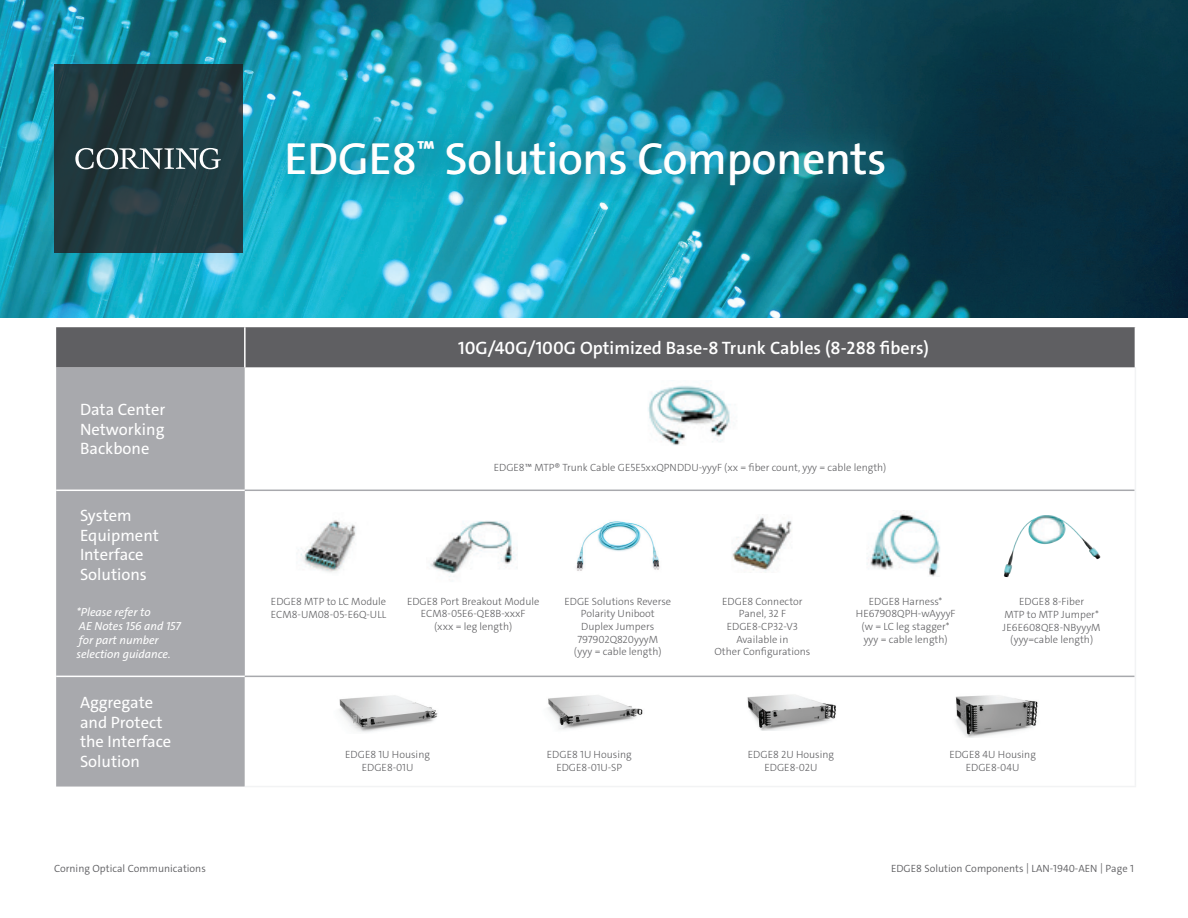
<style>
.page{position:relative;width:1188px;height:918px;background:#fff}
.page>*{position:absolute;margin:0;border:0;box-sizing:border-box;transform-origin:0 0}
.t1{font:45px "The Sans C4 s";color:#fff}
.t2{font:600 18px "The Sans C4 s";color:#fff}
.t3{font:16.5px "The Sans C4 s";color:#fff}
.t4{font:italic 11.7px/14.1px "The Sans C4 s";color:#fff}
.t5{font:300 10.5px/12.6px "The Sans C4 s";color:#5f5f62;text-align:center}
.t6{font:300 10.5px "The Sans C4 s";color:#5f5f62}
</style>
<div class="page">
<img style="left:0;top:0;width:1188px;height:317px">
<svg style="left:54px;top:64px;width:188px;height:189px;background:#21383e"></svg>
<svg style="left:75px;top:148px;width:146px;height:21px"></svg>
<div style="left:56px;top:327px;width:1079px;height:41px;background:#5f5f62"></div>
<div style="left:56px;top:368px;width:189px;height:419px;background:#a8a9ad"></div>
<hr style="left:244px;top:327px;width:2px;height:41px;background:#fff">
<hr style="left:56px;top:490px;width:189px;height:1px;background:#fff">
<hr style="left:56px;top:676px;width:189px;height:1px;background:#fff">
<hr style="left:245px;top:490px;width:890px;height:1px;background:#a8a9ad">
<hr style="left:245px;top:676px;width:890px;height:1px;background:#a8a9ad">
<hr style="left:245px;top:786px;width:891px;height:1px;background:#f2f3f4">
<hr style="left:1135px;top:368px;width:1px;height:122px;background:#f2f3f4">
<hr style="left:1135px;top:490px;width:1px;height:186px;background:#f2f3f4">
<hr style="left:1135px;top:676px;width:1px;height:110px;background:#f2f3f4">
<img style="left:648px;top:385px;width:83px;height:61px">
<img style="left:300px;top:520px;width:56px;height:52px">
<img style="left:430px;top:521px;width:87px;height:59px">
<img style="left:576px;top:521px;width:84px;height:50px">
<img style="left:732px;top:517px;width:60px;height:55px">
<img style="left:867px;top:510px;width:73px;height:66px">
<img style="left:1024px;top:515px;width:21px;height:12px">
<img style="left:339px;top:695px;width:99px;height:37px">
<img style="left:548px;top:695px;width:95px;height:35px">
<img style="left:747px;top:695px;width:89px;height:36px">
<img style="left:955px;top:695px;width:83px;height:43px">
<div style="left:269px;top:113px;width:654px;height:99px;background:#205969;opacity:.75"></div>
<p class="t1" style="left:284px;top:130px;width:604px">EDGE8<sup>™</sup> Solutions Components</p>
<p class="t3" style="left:80px;top:399px;width:87px">Data Center</p>
<p class="t3" style="left:80px;top:418px;width:86px">Networking</p>
<p class="t3" style="left:80px;top:438px;width:71px">Backbone</p>
<p class="t3" style="left:80px;top:505px;width:53px">System</p>
<p class="t3" style="left:80px;top:525px;width:80px">Equipment</p>
<p class="t3" style="left:80px;top:544px;width:65px">Interface</p>
<p class="t3" style="left:80px;top:564px;width:68px">Solutions</p>
<p class="t4" style="left:76px;top:605px;width:106px">*Please refer to<br>AE Notes 156 and 157 for part number selection guidance.</p>
<p class="t2" style="left:458px;top:336px;width:472px">10G/40G/100G Optimized Base-8 Trunk Cables (8-288 fibers)</p>
<p class="t5" style="left:494px;top:462px;width:394px">EDGE8™ MTP® Trunk Cable GE5E5xxQPNDDU-yyyF (xx = fiber count, yyy = cable length)</p>
<p class="t5" style="left:271px;top:596px;width:117px">EDGE8 MTP to LC Module</p>
<p class="t5" style="left:271px;top:608px;width:117px">ECM8-UM08-05-E6Q-ULL</p>
<p class="t5" style="left:407px;top:595px;width:134px">EDGE8 Port Breakout Module<br>ECM8-05E6-QE8B-xxxF</p>
<p class="t5" style="left:434px;top:620px;width:80px">(xxx = leg length)</p>
<p class="t5" style="left:564px;top:595px;width:108px">EDGE Solutions Reverse</p>
<p class="t5" style="left:581px;top:608px;width:76px">Polarity Uniboot</p>
<p class="t5" style="left:581px;top:620px;width:75px">Duplex Jumpers</p>
<p class="t5" style="left:577px;top:633px;width:82px">797902Q820yyyM</p>
<p class="t5" style="left:574px;top:645px;width:89px">(yyy = cable length)</p>
<p class="t5" style="left:722px;top:595px;width:82px">EDGE8 Connector<br>Panel, 32 F</p>
<p class="t5" style="left:727px;top:620px;width:73px">EDGE8-CP32-V3</p>
<p class="t5" style="left:715px;top:633px;width:97px">Available in<br>Other Configurations</p>
<p class="t5" style="left:869px;top:595px;width:75px">EDGE8 Harness*</p>
<p class="t5" style="left:856px;top:608px;width:101px">HE67908QPH-wAyyyF</p>
<p class="t5" style="left:862px;top:620px;width:90px">(w = LC leg stagger*</p>
<p class="t5" style="left:864px;top:633px;width:85px">yyy = cable length)</p>
<p class="t5" style="left:1004px;top:596px;width:96px">EDGE8 8-Fiber<br>MTP to MTP Jumper*</p>
<p class="t5" style="left:1003px;top:621px;width:100px">JE6E608QE8-NByyyM</p>
<p class="t5" style="left:1010px;top:633px;width:85px">(yyy=cable length)</p>
<p class="t3" style="left:80px;top:692px;width:75px">Aggregate</p>
<p class="t3" style="left:80px;top:711px;width:84px">and Protect</p>
<p class="t3" style="left:80px;top:731px;width:93px">the Interface</p>
<p class="t3" style="left:80px;top:751px;width:61px">Solution</p>
<p class="t5" style="left:345px;top:748px;width:86px">EDGE8 1U Housing</p>
<p class="t5" style="left:362px;top:761px;width:53px">EDGE8-01U</p>
<p class="t5" style="left:547px;top:748px;width:86px">EDGE8 1U Housing</p>
<p class="t5" style="left:556px;top:761px;width:67px">EDGE8-01U-SP</p>
<p class="t5" style="left:748px;top:748px;width:88px">EDGE8 2U Housing</p>
<p class="t5" style="left:765px;top:761px;width:54px">EDGE8-02U</p>
<p class="t5" style="left:949px;top:748px;width:88px">EDGE8 4U Housing</p>
<p class="t5" style="left:966px;top:761px;width:55px">EDGE8-04U</p>
<p class="t6" style="left:54px;top:861px;width:153px">Corning Optical Communications</p>
<p class="t6" style="left:891px;top:861px;width:244px">EDGE8 Solution Components | LAN-1940-AEN | Page 1</p>
</div>
